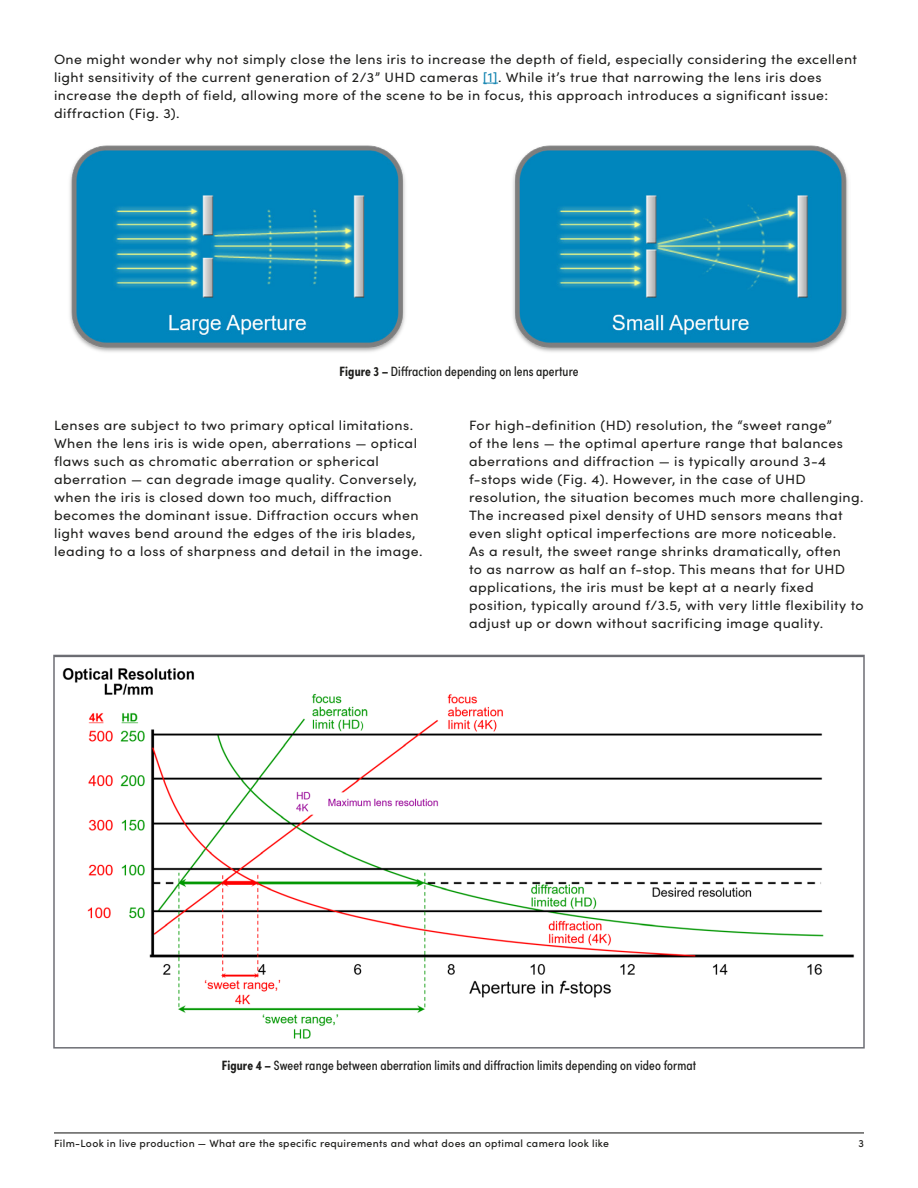
<style>
.page{position:relative;width:918px;height:1188px;background:#fff}
.page>*{position:absolute;margin:0;border:0;box-sizing:border-box;transform-origin:0 0}
.t1{font:13.5px/18px "Sofia Pro";letter-spacing:.03em;color:#1d1d1b;scale:1.05 1}
.t2{font:13.5px "Sofia Pro Condensed";letter-spacing:.01em;color:#1d1d1b}
.t3{font:500 10.5px "Sofia Pro";letter-spacing:.03em;color:#1d1d1b}
.s1{color:#1585b1}
.s2{font-weight:700}
</style>
<div class="page">
<hr style="left:54px;top:1132px;width:810px;height:1px;background:#1d1d1b">
<svg style="left:483px;top:83px;width:15px;height:1px"></svg>
<img style="left:69px;top:145px;width:780px;height:207px">
<img style="left:62px;top:668px;width:793px;height:371px">
<div style="left:53px;top:655px;width:812px;height:394px;border:2px solid #6d6e74"></div>
<p class="t1" style="left:54px;top:49px;width:766px">One might wonder why not simply close the lens iris to increase the depth of field, especially considering the excellent light sensitivity of the current generation of 2/3” UHD cameras <span class="s1">[1]</span>. While it’s true that narrowing the lens iris does increase the depth of field, allowing more of the scene to be in focus, this approach introduces a significant issue: diffraction (Fig. 3).</p>
<p class="t2" style="left:340px;top:361px;width:240px"><span class="s2">Figure 3 –</span> Diffraction depending on lens aperture</p>
<p class="t1" style="left:54px;top:415px;width:353px">Lenses are subject to two primary optical limitations.<br>When the lens iris is wide open, aberrations — optical flaws such as chromatic aberration or spherical aberration — can degrade image quality. Conversely, when the iris is closed down too much, diffraction becomes the dominant issue. Diffraction occurs when light waves bend around the edges of the iris blades, leading to a loss of sharpness and detail in the image.</p>
<p class="t1" style="left:469px;top:415px;width:377px">For high-definition (HD) resolution, the “sweet range”<br>of the lens — the optimal aperture range that balances aberrations and diffraction — is typically around 3-4 f-stops wide (Fig. 4). However, in the case of UHD resolution, the situation becomes much more challenging.<br>The increased pixel density of UHD sensors means that even slight optical imperfections are more noticeable.<br>As a result, the sweet range shrinks dramatically, often<br>to as narrow as half an f-stop. This means that for UHD applications, the iris must be kept at a nearly fixed position, typically around f/3.5, with very little flexibility to adjust up or down without sacrificing image quality.</p>
<p class="t2" style="left:222px;top:1056px;width:476px"><span class="s2">Figure 4 –</span> Sweet range between aberration limits and diffraction limits depending on video format</p>
<p class="t3" style="left:54px;top:1136px;width:557px">Film-Look in live production — What are the specific requirements and what does an optimal camera look like</p>
<p class="t3" style="left:859px;top:1136px;width:7px">3</p>
</div>
